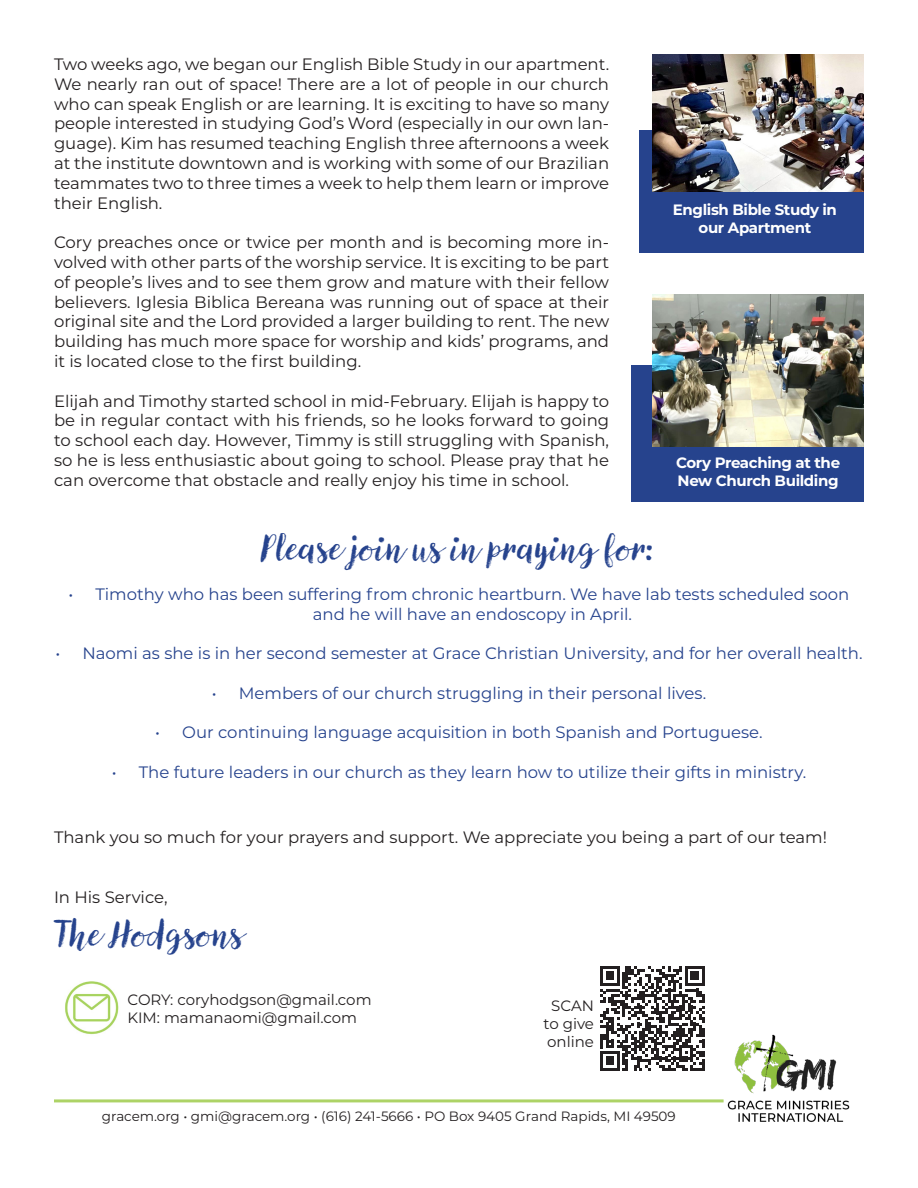
<style>
.page{position:relative;width:918px;height:1188px;background:#fff}
.page>*{position:absolute;margin:0;border:0;box-sizing:border-box;transform-origin:0 0}
.t1{font:36px "Canvas Script";color:#26438d}
.t2{font:16.5px/19.8px "Montserrat";color:#231f20;text-align:justify}
.t3{font:16.5px/19.8px "Montserrat";color:#26438d}
.t4{font:700 15px/18px "Montserrat";letter-spacing:-.025em;color:#fff;text-align:center}
.t5{font:15px "Montserrat";color:#231f20}
.t6{font:13.5px "Montserrat";color:#231f20}
</style>
<div class="page">
<div style="left:631px;top:365px;width:233px;height:136px;background:#26438d"></div>
<div style="left:639px;top:130px;width:225px;height:123px;background:#26438d"></div>
<img style="left:652px;top:54px;width:212px;height:138px">
<img style="left:652px;top:295px;width:212px;height:151px">
<img style="left:727px;top:1034px;width:123px;height:88px">
<hr style="left:54px;top:1099px;width:670px;height:3px;background:#add366">
<svg style="left:600px;top:966px;width:105px;height:105px"></svg>
<img style="left:65px;top:981px;width:54px;height:54px">
<p class="t2" style="left:54px;top:54px;width:557px">Two weeks ago, we began our English Bible Study in our apartment.<br>We nearly ran out of space! There are a lot of people in our church who can speak English or are learning. It is exciting to have so many people interested in studying God’s Word (especially in our own lan&shy;guage). Kim has resumed teaching English three afternoons a week at the institute downtown and is working with some of our Brazilian teammates two to three times a week to help them learn or improve their English.</p>
<p class="t2" style="left:54px;top:232px;width:557px">Cory preaches once or twice per month and is becoming more in&shy;volved with other parts of the worship service. It is exciting to be part of people’s lives and to see them grow and mature with their fellow believers. Iglesia Biblica Bereana was running out of space at their original site and the Lord provided a larger building to rent. The new building has much more space for worship and kids’ programs, and it is located close to the first building.</p>
<p class="t2" style="left:54px;top:390px;width:557px">Elijah and Timothy started school in mid-February. Elijah is happy to be in regular contact with his friends, so he looks forward to going to school each day. However, Timmy is still struggling with Spanish, so he is less enthusiastic about going to school. Please pray that he can overcome that obstacle and really enjoy his time in school.</p>
<p class="t4" style="left:673px;top:200px;width:166px">English Bible Study in our Apartment</p>
<p class="t4" style="left:676px;top:453px;width:166px;text-align:left">Cory Preaching at the<br>New Church Building</p>
<p class="t1" style="left:262px;top:525px;width:396px">Please join us in praying for:</p>
<p class="t3" style="left:313px;top:583px;width:538px;text-indent:-244px">• Timothy who has been suffering from chronic heartburn. We have lab tests scheduled soon and he will have an endoscopy in April.</p>
<p class="t3" style="left:55px;top:643px;width:809px">• Naomi as she is in her second semester at Grace Christian University, and for her overall health.</p>
<p class="t3" style="left:212px;top:682px;width:496px">• Members of our church struggling in their personal lives.</p>
<p class="t3" style="left:155px;top:722px;width:609px">• Our continuing language acquisition in both Spanish and Portuguese.</p>
<p class="t3" style="left:112px;top:762px;width:696px">• The future leaders in our church as they learn how to utilize their gifts in ministry.</p>
<p class="t2" style="left:54px;top:827px;width:775px">Thank you so much for your prayers and support. We appreciate you being a part of our team!</p>
<p class="t2" style="left:54px;top:886px;width:115px">In His Service,</p>
<p class="t1" style="left:54px;top:911px;width:192px">The Hodgsons</p>
<p class="t5" style="left:127px;top:989px;width:246px">CORY: coryhodgson@gmail.com</p>
<p class="t5" style="left:127px;top:1007px;width:231px">KIM: mamanaomi@gmail.com</p>
<p class="t5" style="left:551px;top:996px;width:44px">SCAN</p>
<p class="t5" style="left:544px;top:1014px;width:52px">to give</p>
<p class="t5" style="left:547px;top:1032px;width:48px">online</p>
<p class="t6" style="left:102px;top:1107px;width:576px">gracem.org • gmi@gracem.org • (616) 241-5666 • PO Box 9405 Grand Rapids, MI 49509</p>
</div>
